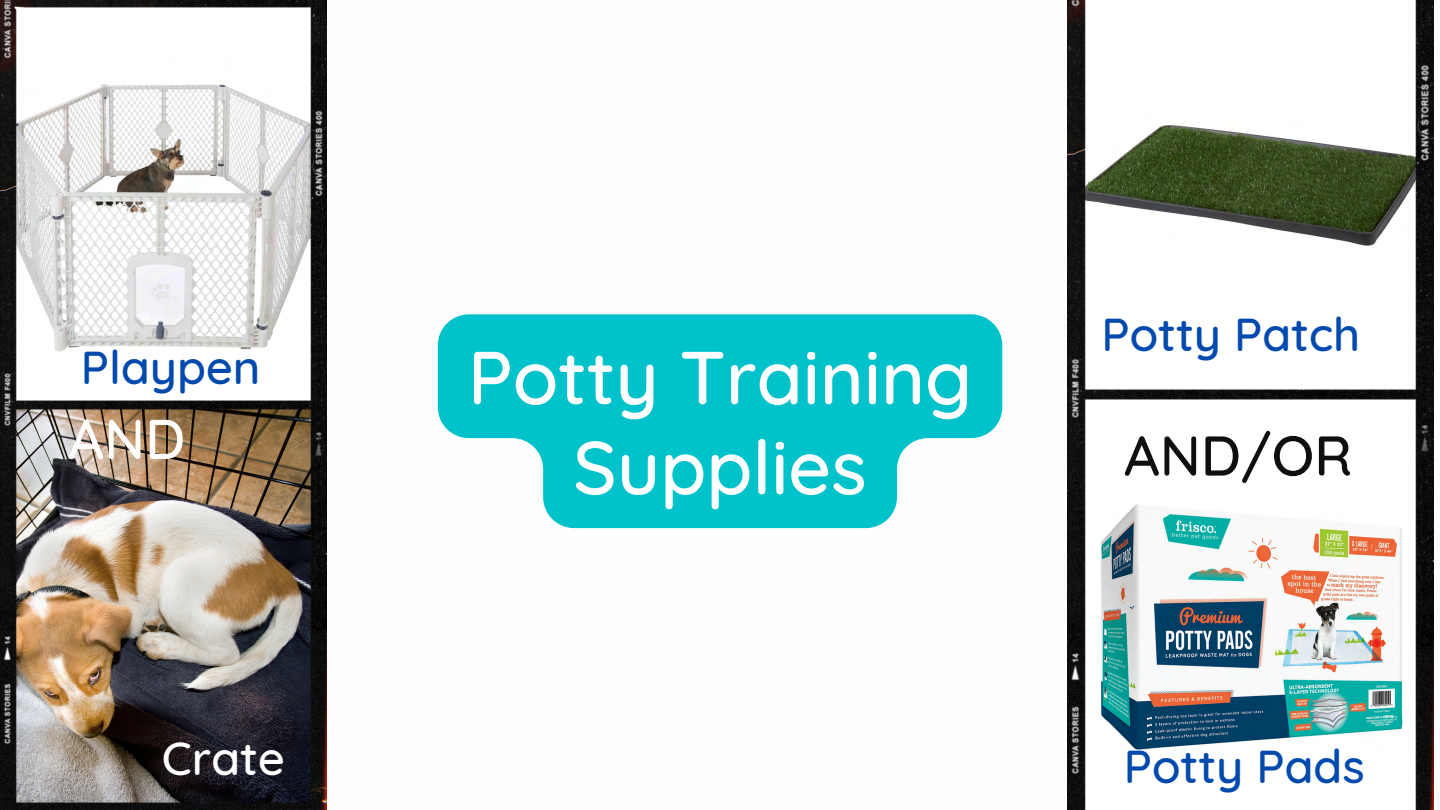
<style>
.page{position:relative;width:1440px;height:810px;background:#fff}
.page>*{position:absolute;margin:0;border:0;box-sizing:border-box;transform-origin:0 0}
.t1{font:500 75px/90px "Quicksand";color:#fff;text-align:center}
.t2{font:500 56px "Quicksand";color:#100f0d}
.t3{font:500 56px "Quicksand";color:#fff}
.t4{font:500 47px "Quicksand";color:#004aad}
.t5{font:500 47px "Quicksand";color:#fff}
</style>
<div class="page">
<img style="left:0;top:0;width:327px;height:810px">
<img style="left:1068px;top:0;width:366px;height:810px">
<svg style="left:438px;top:314px;width:564px;height:214px;fill:#00c2cb"></svg>
<p class="t4" style="left:81px;top:337px;width:181px">Playpen</p>
<p class="t3" style="left:68px;top:403px;width:119px">AND</p>
<p class="t5" style="left:162px;top:728px;width:124px">Crate</p>
<p class="t1" style="left:468px;top:331px;width:506px">Potty Training<br>Supplies</p>
<p class="t4" style="left:1102px;top:304px;width:260px">Potty Patch</p>
<p class="t2" style="left:1124px;top:420px;width:230px">AND/OR</p>
<p class="t4" style="left:1124px;top:736px;width:242px">Potty Pads</p>
</div>
